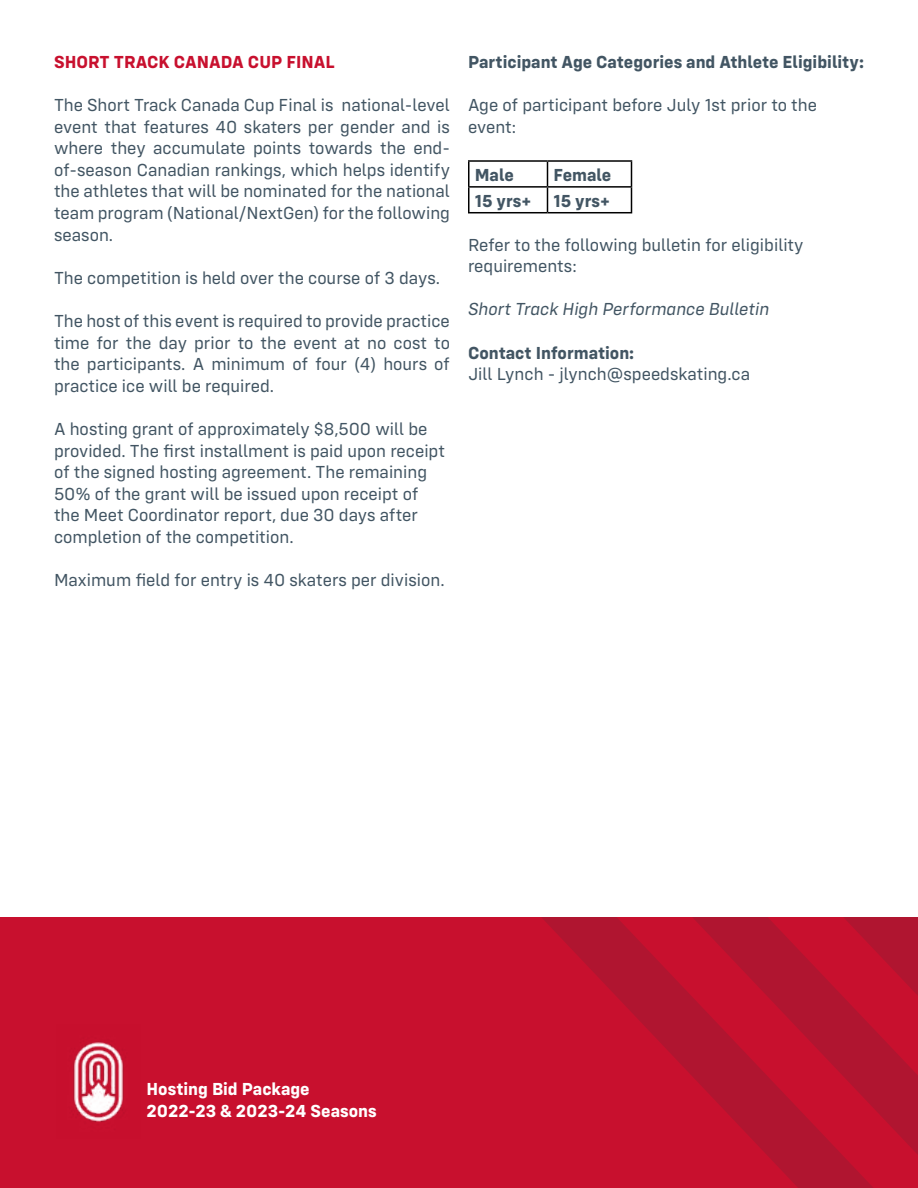
<style>
.page{position:relative;width:918px;height:1188px;background:#fff}
.page>*{position:absolute;margin:0;border:0;box-sizing:border-box;transform-origin:0 0}
.t1{font:18px/21.6px "Config";color:#425563}
.t2{font:700 18px/25.8px "Config";color:#425563;text-align:right}
.t3{font:700 18px/21.6px "Config";color:#fff}
.t4{font:italic 18px "Config";color:#425563}
.t5{font:700 18px "Config";color:#c8102e}
</style>
<div class="page">
<div style="left:0;top:918px;width:918px;height:270px;background:#c8102e"></div>
<svg style="left:542px;top:918px;width:376px;height:270px"></svg>
<img style="left:73px;top:1041px;width:51px;height:81px">
<hr style="left:468px;top:160px;width:80px;height:2px;background:#000">
<hr style="left:468px;top:162px;width:2px;height:24px;background:#000">
<hr style="left:548px;top:160px;width:84px;height:2px;background:#000">
<hr style="left:468px;top:186px;width:80px;height:2px;background:#000">
<hr style="left:468px;top:188px;width:2px;height:24px;background:#000">
<hr style="left:548px;top:186px;width:84px;height:2px;background:#000">
<svg style="left:547px;top:162px;width:1px;height:50px"></svg>
<svg style="left:631px;top:162px;width:1px;height:50px"></svg>
<hr style="left:468px;top:212px;width:80px;height:1px;background:#000">
<hr style="left:548px;top:212px;width:84px;height:1px;background:#000">
<p class="t5" style="left:54px;top:51px;width:283px">SHORT TRACK CANADA CUP FINAL</p>
<p class="t1" style="left:54px;top:94px;width:398px;text-align:justify">The Short Track Canada Cup Final is national-level event that features 40 skaters per gender and is where they accumulate points towards the end&shy;of-season Canadian rankings, which helps identify the athletes that will be nominated for the national team program (National/NextGen) for the following season.</p>
<p class="t1" style="left:54px;top:267px;width:388px">The competition is held over the course of 3 days.</p>
<p class="t1" style="left:54px;top:310px;width:398px;text-align:justify">The host of this event is required to provide practice time for the day prior to the event at no cost to the participants. A minimum of four (4) hours of practice ice will be required.</p>
<p class="t1" style="left:54px;top:418px;width:392px">A hosting grant of approximately $8,500 will be provided. The first installment is paid upon receipt of the signed hosting agreement. The remaining 50% of the grant will be issued upon receipt of the Meet Coordinator report, due 30 days after completion of the competition.</p>
<p class="t1" style="left:54px;top:569px;width:392px">Maximum field for entry is 40 skaters per division.</p>
<p class="t2" style="left:468px;top:49px;width:398px">Participant Age Categories and Athlete Eligibility:</p>
<p class="t1" style="left:468px;top:94px;width:351px">Age of participant before July 1st prior to the event:</p>
<p class="t2" style="left:475px;top:162px;width:41px">Male</p>
<p class="t2" style="left:475px;top:162px;width:138px">Female<br>15 yrs+ 15 yrs+</p>
<p class="t1" style="left:468px;top:234px;width:337px">Refer to the following bulletin for eligibility requirements:</p>
<p class="t4" style="left:468px;top:299px;width:303px">Short Track High Performance Bulletin</p>
<p class="t2" style="left:468px;top:339px;width:168px">Contact Information:</p>
<p class="t1" style="left:468px;top:363px;width:284px">Jill Lynch - jlynch@speedskating.ca</p>
<p class="t3" style="left:146px;top:1078px;width:232px">Hosting Bid Package<br>2022-23 &amp; 2023-24 Seasons</p>
</div>
